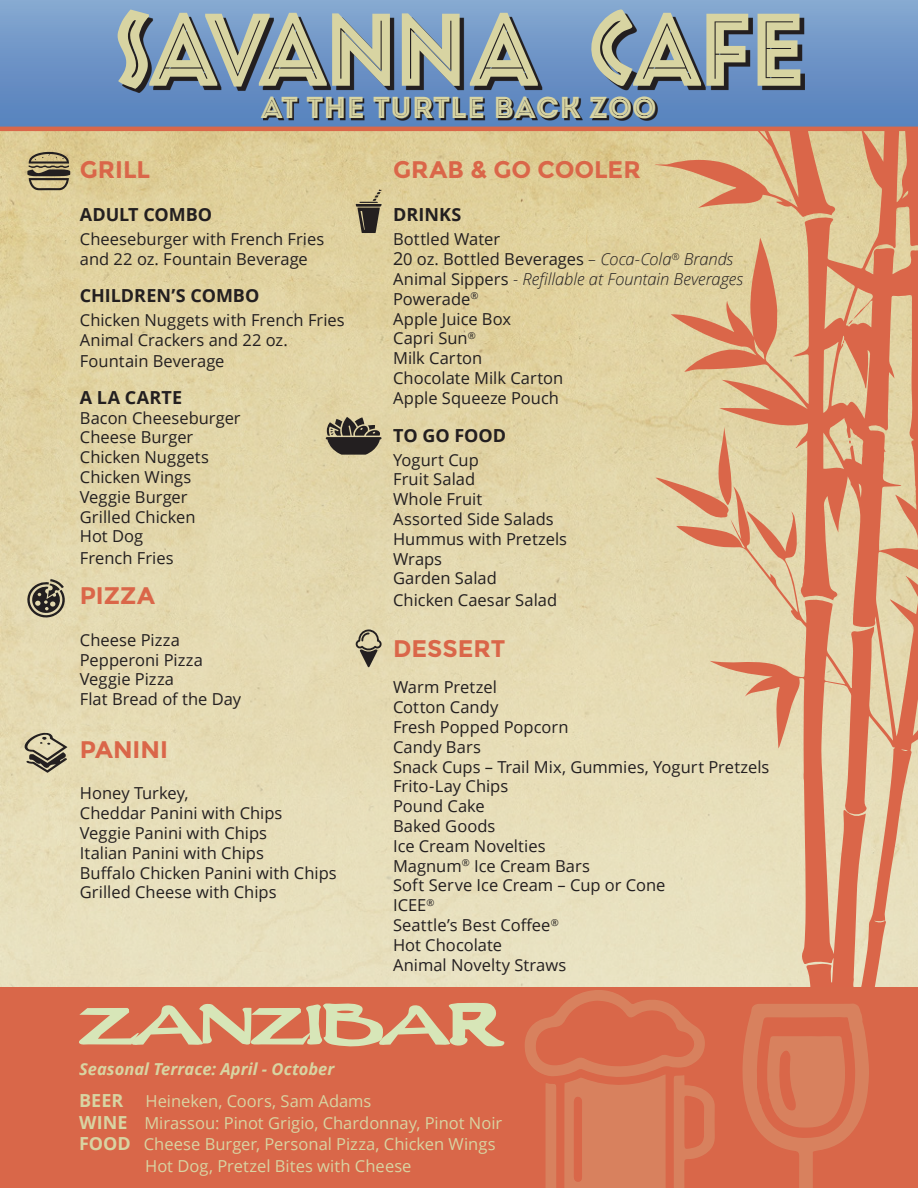
<style>
.page{position:relative;width:918px;height:1188px;background:#fff}
.page>*{position:absolute;margin:0;border:0;box-sizing:border-box;transform-origin:0 0}
.t1{font:30.3px "Intro Inline";color:#d8d4a2}
.t2{font:700 24px "Montserrat";color:#da6649}
.t3{font:700 18px "Open Sans";color:#231f20}
.t4{font:16.5px/19.8px "Open Sans";color:#231f20}
.t5{font:16.5px/21.6px "Open Sans";color:#d8d4a2}
.t6{font:italic 300 16.5px "Open Sans";letter-spacing:-.005em;color:#231f20}
.t7{font:italic 700 16.5px "Open Sans";color:#d8d4a2}
.s1{font-size:18px}
.s2{font-weight:300;font-style:italic}
.s3{font-weight:400;font-style:normal}
.s4{font-weight:700;font-size:18px}
</style>
<div class="page">
<img style="left:0;top:131px;width:671px;height:856px">
<svg style="left:671px;top:131px;width:247px;height:856px;background:#e0b690"></svg>
<svg style="left:655px;top:131px;width:180px;height:86px;background:#ddb082"></svg>
<svg style="left:656px;top:427px;width:76px;height:91px;background:#dfbd94"></svg>
<svg style="left:848px;top:301px;width:23px;height:24px"></svg>
<svg style="left:0;top:0;width:918px;height:131px;background:#738fbc"></svg>
<div style="left:0;top:987px;width:918px;height:201px;background:#d96749"></div>
<svg style="left:525px;top:990px;width:190px;height:198px"></svg>
<svg style="left:742px;top:1004px;width:127px;height:184px"></svg>
<svg style="left:25px;top:579px;width:41px;height:41px;background:#8f8771"></svg>
<svg style="left:27px;top:152px;width:43px;height:38px;background:#918563"></svg>
<svg style="left:24px;top:733px;width:44px;height:40px;background:#a9a186"></svg>
<svg style="left:122px;top:13px;width:682px;height:80px;background:#6181ab"></svg>
<svg style="left:118px;top:10px;width:272px;height:79px;background:#9ba69f"></svg>
<svg style="left:402px;top:13px;width:58px;height:73px;background:#afb6a2"></svg>
<svg style="left:470px;top:13px;width:68px;height:73px;background:#98a6a4"></svg>
<svg style="left:590px;top:9px;width:158px;height:79px;background:#97a39f"></svg>
<svg style="left:758px;top:14px;width:42px;height:72px;background:#b1b191"></svg>
<svg style="left:79px;top:1002px;width:425px;height:45px"></svg>
<svg style="left:355px;top:189px;width:27px;height:44px"></svg>
<svg style="left:326px;top:417px;width:56px;height:38px;background:#6c6453"></svg>
<svg style="left:355px;top:629px;width:27px;height:38px"></svg>
<svg style="left:263px;top:99px;width:394px;height:22px;background:#425878"></svg>
<p class="t1" style="left:261px;top:89px;width:397px">AT THE TURTLE BACK ZOO</p>
<p class="t2" style="left:80px;top:155px;width:72px">GRILL</p>
<p class="t3" style="left:80px;top:202px;width:134px">ADULT COMBO</p>
<p class="t4" style="left:80px;top:229px;width:246px">Cheeseburger with French Fries and 22 oz. Fountain Beverage</p>
<p class="t3" style="left:80px;top:282px;width:181px">CHILDREN’S COMBO</p>
<p class="t4" style="left:80px;top:309px;width:266px">Chicken Nuggets with French Fries<br>Animal Crackers and 22 oz.</p>
<p class="t4" style="left:80px;top:351px;width:146px">Fountain Beverage</p>
<p class="t3" style="left:80px;top:384px;width:104px">A LA CARTE</p>
<p class="t4" style="left:80px;top:407px;width:162px">Bacon Cheeseburger</p>
<p class="t4" style="left:80px;top:427px;width:115px">Cheese Burger</p>
<p class="t4" style="left:80px;top:447px;width:131px">Chicken Nuggets</p>
<p class="t4" style="left:80px;top:467px;width:113px">Chicken Wings</p>
<p class="t4" style="left:80px;top:486px;width:109px">Veggie Burger</p>
<p class="t4" style="left:80px;top:506px;width:117px">Grilled Chicken</p>
<p class="t4" style="left:80px;top:526px;width:65px">Hot Dog</p>
<p class="t4" style="left:80px;top:548px;width:95px">French Fries</p>
<p class="t2" style="left:80px;top:582px;width:77px">PIZZA</p>
<p class="t4" style="left:80px;top:629px;width:102px">Cheese Pizza</p>
<p class="t4" style="left:80px;top:649px;width:125px">Pepperoni Pizza</p>
<p class="t4" style="left:80px;top:669px;width:96px">Veggie Pizza</p>
<p class="t4" style="left:80px;top:689px;width:163px">Flat Bread of the Day</p>
<p class="t2" style="left:80px;top:735px;width:90px">PANINI</p>
<p class="t4" style="left:80px;top:783px;width:204px">Honey Turkey,<br>Cheddar Panini with Chips</p>
<p class="t4" style="left:80px;top:823px;width:189px">Veggie Panini with Chips</p>
<p class="t4" style="left:80px;top:842px;width:186px">Italian Panini with Chips</p>
<p class="t4" style="left:80px;top:862px;width:258px">Buffalo Chicken Panini with Chips</p>
<p class="t4" style="left:80px;top:882px;width:198px">Grilled Cheese with Chips</p>
<p class="t2" style="left:393px;top:155px;width:249px">GRAB &amp; GO COOLER</p>
<p class="t3" style="left:393px;top:202px;width:70px">DRINKS</p>
<p class="t4" style="left:393px;top:229px;width:109px">Bottled Water</p>
<p class="t4" style="left:393px;top:249px;width:342px"><span class="s1">2</span>0 oz. Bottled Beverages <span class="s2">– Coca-Cola</span><sup>®</sup> <span class="s2">Brands</span></p>
<p class="t6" style="left:393px;top:268px;width:351px"><span class="s3">Animal Sippers</span> - Refillable at Fountain Beverages</p>
<p class="t4" style="left:393px;top:288px;width:87px">Powerade<sup>®</sup></p>
<p class="t4" style="left:393px;top:308px;width:119px">Apple Juice Box</p>
<p class="t4" style="left:393px;top:328px;width:84px">Capri Sun<sup>®</sup></p>
<p class="t4" style="left:393px;top:348px;width:91px">Milk Carton</p>
<p class="t4" style="left:393px;top:368px;width:172px">Chocolate Milk Carton</p>
<p class="t4" style="left:393px;top:387px;width:167px">Apple Squeeze Pouch</p>
<p class="t3" style="left:393px;top:422px;width:115px">TO GO FOOD</p>
<p class="t4" style="left:393px;top:449px;width:87px">Yogurt Cup</p>
<p class="t4" style="left:393px;top:469px;width:84px">Fruit Salad</p>
<p class="t4" style="left:393px;top:489px;width:91px">Whole Fruit</p>
<p class="t4" style="left:393px;top:509px;width:162px">Assorted Side Salads</p>
<p class="t4" style="left:393px;top:528px;width:176px">Hummus with Pretzels</p>
<p class="t4" style="left:393px;top:548px;width:51px">Wraps</p>
<p class="t4" style="left:393px;top:568px;width:105px">Garden Salad</p>
<p class="t4" style="left:393px;top:590px;width:166px">Chicken Caesar Salad</p>
<p class="t2" style="left:393px;top:634px;width:114px">DESSERT</p>
<p class="t4" style="left:393px;top:677px;width:105px">Warm Pretzel</p>
<p class="t4" style="left:393px;top:697px;width:107px">Cotton Candy</p>
<p class="t4" style="left:393px;top:717px;width:177px">Fresh Popped Popcorn</p>
<p class="t4" style="left:393px;top:737px;width:89px">Candy Bars</p>
<p class="t4" style="left:393px;top:756px;width:378px">Snack Cups – Trail Mix, Gummies, Yogurt Pretzels</p>
<p class="t4" style="left:393px;top:776px;width:117px">Frito-Lay Chips</p>
<p class="t4" style="left:393px;top:796px;width:93px">Pound Cake</p>
<p class="t4" style="left:393px;top:816px;width:104px">Baked Goods</p>
<p class="t4" style="left:393px;top:836px;width:154px">Ice Cream Novelties</p>
<p class="t4" style="left:393px;top:855px;width:198px">Magnum<sup>®</sup> Ice Cream Bars</p>
<p class="t4" style="left:393px;top:875px;width:274px">Soft Serve Ice Cream – Cup or Cone</p>
<p class="t4" style="left:393px;top:895px;width:43px">ICEE<sup>®</sup></p>
<p class="t4" style="left:393px;top:915px;width:167px">Seattle’s Best Coffee<sup>®</sup></p>
<p class="t4" style="left:393px;top:935px;width:111px">Hot Chocolate</p>
<p class="t4" style="left:393px;top:954px;width:175px">Animal Novelty Straws</p>
<p class="t7" style="left:79px;top:1058px;width:257px">Seasonal Terrace: April - October</p>
<p class="t5" style="left:79px;top:1090px;width:294px"><span class="s4">BEER</span> Heineken, Coors, Sam Adams</p>
<p class="t5" style="left:79px;top:1112px;width:425px"><span class="s4">WINE</span> Mirassou: Pinot Grigio, Chardonnay, Pinot Noir</p>
<p class="t5" style="left:145px;top:1133px;width:352px;text-indent:-66px"><span class="s4">FOOD</span> Cheese Burger, Personal Pizza, Chicken Wings<br>Hot Dog, Pretzel Bites with Cheese</p>
</div>
